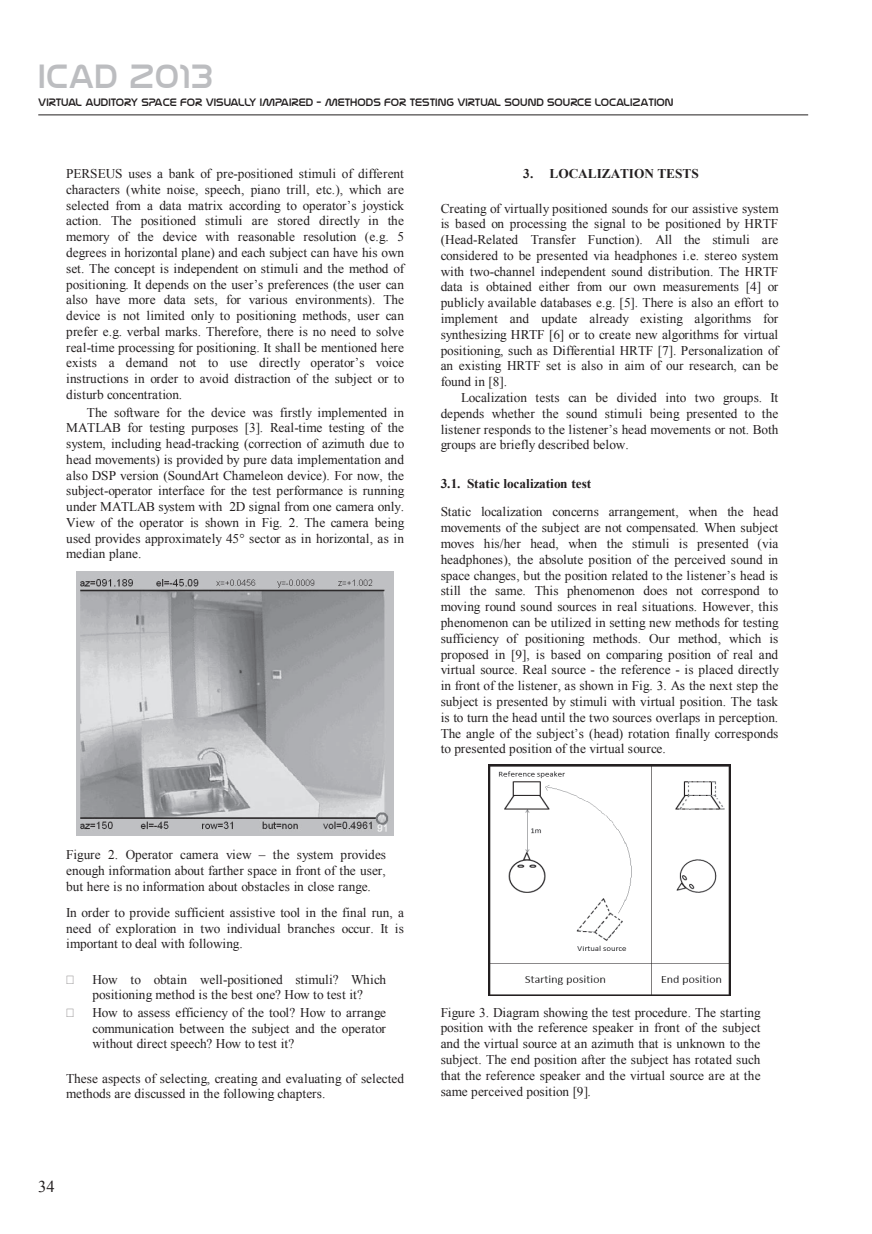
<style>
.page{position:relative;width:872px;height:1234px;background:#fff}
.page>*{position:absolute;margin:0;border:0;box-sizing:border-box;transform-origin:0 0}
.t1{font:37.5px "Nasalization";letter-spacing:.01em;color:#bcbdc0}
.t2{font:16.5px "Times New Roman";color:#231f20}
.t3{font:13.35px/15.8px "Times New Roman";letter-spacing:-.005em;color:#231f20;text-align:justify}
.t4{font:700 13.35px "Times New Roman";letter-spacing:.005em;color:#231f20}
.t5{font:12px "Nasalization";color:#231f20}
</style>
<div class="page">
<hr style="left:38px;top:114px;width:770px;height:1px;background:#231f20">
<hr style="left:74px;top:79px;width:14px;height:4px;background:#bcbdc0">
<img style="left:76px;top:571px;width:318px;height:264px">
<img style="left:488px;top:764px;width:242px;height:230px">
<h1 class="t1" style="left:38px;top:58px;width:176px">ICAD 2013</h1>
<p class="t5" style="left:38px;top:97px;width:636px">VIRTUAL AUDITORY SPACE FOR VISUALLY IMPAIRED – METHODS FOR TESTING VIRTUAL SOUND SOURCE LOCALIZATION</p>
<p class="t3" style="left:66px;top:165px;width:340px">PERSEUS uses a bank of pre-positioned stimuli of different characters (white noise, speech, piano trill, etc.), which are selected from a data matrix according to operator’s joystick action. The positioned stimuli are stored directly in the memory of the device with reasonable resolution (e.g. 5 degrees in horizontal plane) and each subject can have his own set. The concept is independent on stimuli and the method of positioning. It depends on the user’s preferences (the user can also have more data sets, for various environments). The device is not limited only to positioning methods, user can prefer e.g. verbal marks. Therefore, there is no need to solve real-time processing for positioning. It shall be mentioned here exists a demand not to use directly operator’s voice instructions in order to avoid distraction of the subject or to disturb concentration.</p>
<p class="t3" style="left:66px;top:404px;width:340px;text-indent:21px">The software for the device was firstly implemented in MATLAB for testing purposes [3]. Real-time testing of the system, including head-tracking (correction of azimuth due to head movements) is provided by pure data implementation and also DSP version (SoundArt Chameleon device). For now, the subject-operator interface for the test performance is running under MATLAB system with 2D signal from one camera only.<br>View of the operator is shown in Fig. 2. The camera being used provides approximately 45° sector as in horizontal, as in median plane.</p>
<p class="t4" style="left:523px;top:165px;width:177px">3. LOCALIZATION TESTS</p>
<p class="t3" style="left:441px;top:200px;width:339px">Creating of virtually positioned sounds for our assistive system is based on processing the signal to be positioned by HRTF (Head-Related Transfer Function). All the stimuli are considered to be presented via headphones i.e. stereo system with two-channel independent sound distribution. The HRTF data is obtained either from our own measurements [4] or publicly available databases e.g. [5]. There is also an effort to implement and update already existing algorithms for synthesizing HRTF [6] or to create new algorithms for virtual positioning, such as Differential HRTF [7]. Personalization of an existing HRTF set is also in aim of our research, can be found in [8].</p>
<p class="t3" style="left:441px;top:389px;width:339px;text-indent:21px">Localization tests can be divided into two groups. It depends whether the sound stimuli being presented to the listener responds to the listener’s head movements or not. Both groups are briefly described below.</p>
<p class="t4" style="left:441px;top:474px;width:152px">3.1. Static localization test</p>
<p class="t3" style="left:441px;top:503px;width:340px">Static localization concerns arrangement, when the head movements of the subject are not compensated. When subject moves his/her head, when the stimuli is presented (via headphones), the absolute position of the perceived sound in space changes, but the position related to the listener’s head is still the same. This phenomenon does not correspond to moving round sound sources in real situations. However, this phenomenon can be utilized in setting new methods for testing sufficiency of positioning methods. Our method, which is proposed in [9], is based on comparing position of real and virtual source. Real source - the reference - is placed directly in front of the listener, as shown in Fig. 3. As the next step the subject is presented by stimuli with virtual position. The task is to turn the head until the two sources overlaps in perception.<br>The angle of the subject’s (head) rotation finally corresponds to presented position of the virtual source.</p>
<p class="t3" style="left:66px;top:846px;width:321px">Figure 2. Operator camera view – the system provides enough information about farther space in front of the user, but here is no information about obstacles in close range.</p>
<p class="t3" style="left:66px;top:904px;width:339px">In order to provide sufficient assistive tool in the final run, a need of exploration in two individual branches occur. It is important to deal with following.</p>
<p class="t3" style="left:92px;top:970px;width:295px">How to obtain well-positioned stimuli? Which positioning method is the best one? How to test it?</p>
<p class="t3" style="left:92px;top:1003px;width:295px">How to assess efficiency of the tool? How to arrange communication between the subject and the operator without direct speech? How to test it?</p>
<p class="t3" style="left:66px;top:1069px;width:339px">These aspects of selecting, creating and evaluating of selected methods are discussed in the following chapters.</p>
<p class="t2" style="left:38px;top:1175px;width:18px">34</p>
<p class="t3" style="left:441px;top:1003px;width:322px">Figure 3. Diagram showing the test procedure. The starting position with the reference speaker in front of the subject and the virtual source at an azimuth that is unknown to the subject. The end position after the subject has rotated such that the reference speaker and the virtual source are at the same perceived position [9].</p>
</div>
